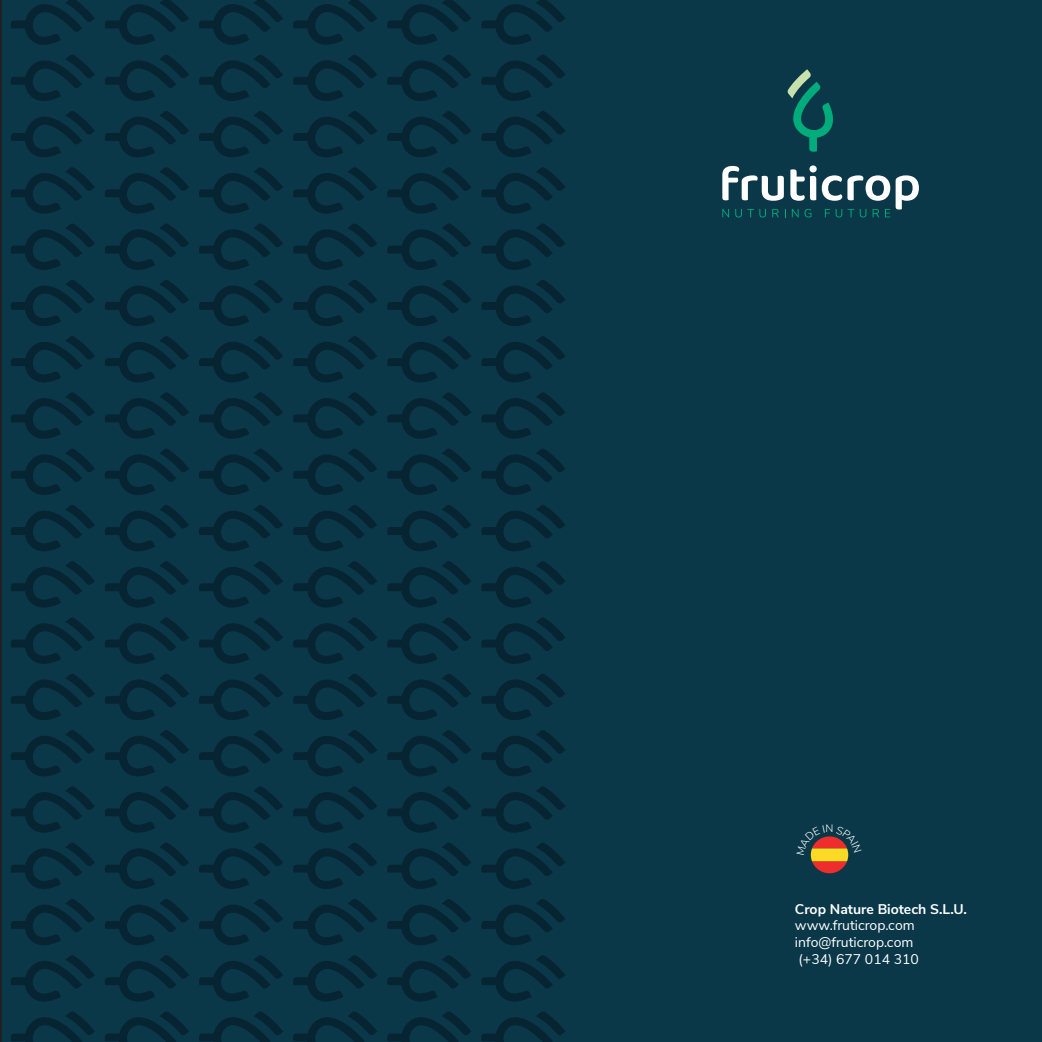
<style>
.page{position:relative;width:1042px;height:1042px;background:#0a3849}
.page>*{position:absolute;margin:0;border:0;box-sizing:border-box;transform-origin:0 0}
.DATOS{font:14px "Nunito Sans";color:#fff}
.DATOS-2{font:700 14px "Nunito Sans";color:#fff}
.t1{font:300 10.67px "Nunito Sans";color:#fff}
</style>
<div class="page">
<svg style="left:722px;top:165px;width:197px;height:52px"></svg>
<svg style="left:787px;top:69px;width:46px;height:83px;background:#135e5b"></svg>
<svg style="left:481px;top:1011px;width:84px;height:31px;background:#083040"></svg>
<svg style="left:387px;top:1011px;width:84px;height:31px;background:#083040"></svg>
<svg style="left:293px;top:1011px;width:84px;height:31px;background:#083040"></svg>
<svg style="left:199px;top:1011px;width:84px;height:31px;background:#083040"></svg>
<svg style="left:105px;top:1011px;width:84px;height:31px;background:#083040"></svg>
<svg style="left:11px;top:1011px;width:84px;height:31px;background:#083040"></svg>
<svg style="left:481px;top:955px;width:84px;height:46px;background:#083141"></svg>
<svg style="left:387px;top:955px;width:84px;height:46px;background:#083141"></svg>
<svg style="left:293px;top:955px;width:84px;height:46px;background:#083141"></svg>
<svg style="left:199px;top:955px;width:84px;height:46px;background:#083141"></svg>
<svg style="left:105px;top:955px;width:84px;height:46px;background:#083141"></svg>
<svg style="left:11px;top:955px;width:84px;height:46px;background:#083141"></svg>
<svg style="left:481px;top:899px;width:84px;height:46px;background:#083141"></svg>
<svg style="left:387px;top:899px;width:84px;height:46px;background:#083141"></svg>
<svg style="left:293px;top:899px;width:84px;height:46px;background:#083141"></svg>
<svg style="left:199px;top:899px;width:84px;height:46px;background:#083141"></svg>
<svg style="left:105px;top:899px;width:84px;height:46px;background:#083141"></svg>
<svg style="left:11px;top:899px;width:84px;height:46px;background:#083141"></svg>
<svg style="left:481px;top:842px;width:84px;height:47px;background:#083141"></svg>
<svg style="left:387px;top:842px;width:84px;height:47px;background:#083141"></svg>
<svg style="left:293px;top:842px;width:84px;height:47px;background:#083141"></svg>
<svg style="left:199px;top:842px;width:84px;height:47px;background:#083141"></svg>
<svg style="left:105px;top:842px;width:84px;height:47px;background:#083141"></svg>
<svg style="left:11px;top:842px;width:84px;height:47px;background:#083141"></svg>
<svg style="left:481px;top:786px;width:84px;height:46px;background:#083141"></svg>
<svg style="left:387px;top:786px;width:84px;height:46px;background:#083141"></svg>
<svg style="left:293px;top:786px;width:84px;height:46px;background:#083141"></svg>
<svg style="left:199px;top:786px;width:84px;height:46px;background:#083141"></svg>
<svg style="left:105px;top:786px;width:84px;height:46px;background:#083141"></svg>
<svg style="left:11px;top:786px;width:84px;height:46px;background:#083141"></svg>
<svg style="left:481px;top:730px;width:84px;height:46px;background:#083141"></svg>
<svg style="left:387px;top:730px;width:84px;height:46px;background:#083141"></svg>
<svg style="left:293px;top:730px;width:84px;height:46px;background:#083141"></svg>
<svg style="left:199px;top:730px;width:84px;height:46px;background:#083141"></svg>
<svg style="left:105px;top:730px;width:84px;height:46px;background:#083141"></svg>
<svg style="left:11px;top:730px;width:84px;height:46px;background:#083141"></svg>
<svg style="left:481px;top:674px;width:84px;height:46px;background:#083141"></svg>
<svg style="left:387px;top:674px;width:84px;height:46px;background:#083141"></svg>
<svg style="left:293px;top:674px;width:84px;height:46px;background:#083141"></svg>
<svg style="left:199px;top:674px;width:84px;height:46px;background:#083141"></svg>
<svg style="left:105px;top:674px;width:84px;height:46px;background:#083141"></svg>
<svg style="left:11px;top:674px;width:84px;height:46px;background:#083141"></svg>
<svg style="left:481px;top:617px;width:84px;height:47px;background:#083141"></svg>
<svg style="left:387px;top:617px;width:84px;height:47px;background:#083141"></svg>
<svg style="left:293px;top:617px;width:84px;height:47px;background:#083141"></svg>
<svg style="left:199px;top:617px;width:84px;height:47px;background:#083141"></svg>
<svg style="left:105px;top:617px;width:84px;height:47px;background:#083141"></svg>
<svg style="left:11px;top:617px;width:84px;height:47px;background:#083141"></svg>
<svg style="left:481px;top:561px;width:84px;height:46px;background:#083141"></svg>
<svg style="left:387px;top:561px;width:84px;height:46px;background:#083141"></svg>
<svg style="left:293px;top:561px;width:84px;height:46px;background:#083141"></svg>
<svg style="left:199px;top:561px;width:84px;height:46px;background:#083141"></svg>
<svg style="left:105px;top:561px;width:84px;height:46px;background:#083141"></svg>
<svg style="left:11px;top:561px;width:84px;height:46px;background:#083141"></svg>
<svg style="left:481px;top:505px;width:84px;height:46px;background:#083141"></svg>
<svg style="left:387px;top:505px;width:84px;height:46px;background:#083141"></svg>
<svg style="left:293px;top:505px;width:84px;height:46px;background:#083141"></svg>
<svg style="left:199px;top:505px;width:84px;height:46px;background:#083141"></svg>
<svg style="left:105px;top:505px;width:84px;height:46px;background:#083141"></svg>
<svg style="left:11px;top:505px;width:84px;height:46px;background:#083141"></svg>
<svg style="left:481px;top:449px;width:84px;height:46px;background:#083141"></svg>
<svg style="left:387px;top:449px;width:84px;height:46px;background:#083141"></svg>
<svg style="left:293px;top:449px;width:84px;height:46px;background:#083141"></svg>
<svg style="left:199px;top:449px;width:84px;height:46px;background:#083141"></svg>
<svg style="left:105px;top:449px;width:84px;height:46px;background:#083141"></svg>
<svg style="left:11px;top:449px;width:84px;height:46px;background:#083141"></svg>
<svg style="left:481px;top:392px;width:84px;height:47px;background:#083141"></svg>
<svg style="left:387px;top:392px;width:84px;height:47px;background:#083141"></svg>
<svg style="left:293px;top:392px;width:84px;height:47px;background:#083141"></svg>
<svg style="left:199px;top:392px;width:84px;height:47px;background:#083141"></svg>
<svg style="left:105px;top:392px;width:84px;height:47px;background:#083141"></svg>
<svg style="left:11px;top:392px;width:84px;height:47px;background:#083141"></svg>
<svg style="left:481px;top:336px;width:84px;height:46px;background:#083141"></svg>
<svg style="left:387px;top:336px;width:84px;height:46px;background:#083141"></svg>
<svg style="left:293px;top:336px;width:84px;height:46px;background:#083141"></svg>
<svg style="left:199px;top:336px;width:84px;height:46px;background:#083141"></svg>
<svg style="left:105px;top:336px;width:84px;height:46px;background:#083141"></svg>
<svg style="left:11px;top:336px;width:84px;height:46px;background:#083141"></svg>
<svg style="left:481px;top:280px;width:84px;height:46px;background:#083141"></svg>
<svg style="left:387px;top:280px;width:84px;height:46px;background:#083141"></svg>
<svg style="left:293px;top:280px;width:84px;height:46px;background:#083141"></svg>
<svg style="left:199px;top:280px;width:84px;height:46px;background:#083141"></svg>
<svg style="left:105px;top:280px;width:84px;height:46px;background:#083141"></svg>
<svg style="left:11px;top:280px;width:84px;height:46px;background:#083141"></svg>
<svg style="left:481px;top:223px;width:84px;height:47px;background:#083141"></svg>
<svg style="left:387px;top:223px;width:84px;height:47px;background:#083141"></svg>
<svg style="left:293px;top:223px;width:84px;height:47px;background:#083141"></svg>
<svg style="left:199px;top:223px;width:84px;height:47px;background:#083141"></svg>
<svg style="left:105px;top:223px;width:84px;height:47px;background:#083141"></svg>
<svg style="left:11px;top:223px;width:84px;height:47px;background:#083141"></svg>
<svg style="left:481px;top:167px;width:84px;height:47px;background:#083141"></svg>
<svg style="left:387px;top:167px;width:84px;height:47px;background:#083141"></svg>
<svg style="left:293px;top:167px;width:84px;height:47px;background:#083141"></svg>
<svg style="left:199px;top:167px;width:84px;height:47px;background:#083141"></svg>
<svg style="left:105px;top:167px;width:84px;height:47px;background:#083141"></svg>
<svg style="left:11px;top:167px;width:84px;height:47px;background:#083141"></svg>
<svg style="left:481px;top:111px;width:84px;height:46px;background:#083141"></svg>
<svg style="left:387px;top:111px;width:84px;height:46px;background:#083141"></svg>
<svg style="left:293px;top:111px;width:84px;height:46px;background:#083141"></svg>
<svg style="left:199px;top:111px;width:84px;height:46px;background:#083141"></svg>
<svg style="left:105px;top:111px;width:84px;height:46px;background:#083141"></svg>
<svg style="left:11px;top:111px;width:84px;height:46px;background:#083141"></svg>
<svg style="left:481px;top:55px;width:84px;height:46px;background:#083141"></svg>
<svg style="left:387px;top:55px;width:84px;height:46px;background:#083141"></svg>
<svg style="left:293px;top:55px;width:84px;height:46px;background:#083141"></svg>
<svg style="left:199px;top:55px;width:84px;height:46px;background:#083141"></svg>
<svg style="left:105px;top:55px;width:84px;height:46px;background:#083141"></svg>
<svg style="left:11px;top:55px;width:84px;height:46px;background:#083141"></svg>
<svg style="left:481px;top:0;width:84px;height:45px;background:#083141"></svg>
<svg style="left:387px;top:0;width:84px;height:45px;background:#083141"></svg>
<svg style="left:293px;top:0;width:84px;height:45px;background:#083141"></svg>
<svg style="left:199px;top:0;width:84px;height:45px;background:#083141"></svg>
<svg style="left:105px;top:0;width:84px;height:45px;background:#083141"></svg>
<svg style="left:11px;top:0;width:84px;height:45px;background:#083141"></svg>
<svg style="left:796px;top:825px;width:66px;height:48px;background:#584e3e"></svg>
<p class="t1" style="left:825px;top:820px;width:10px">N</p>
<p class="DATOS-2" style="left:795px;top:898px;width:174px">Crop Nature Biotech S.L.U.</p>
<p class="DATOS" style="left:795px;top:915px;width:121px">www.fruticrop.com</p>
<p class="DATOS" style="left:795px;top:932px;width:120px">info@fruticrop.com</p>
<p class="DATOS" style="left:798px;top:949px;width:122px">(+34) 677 014 310</p>
</div>
